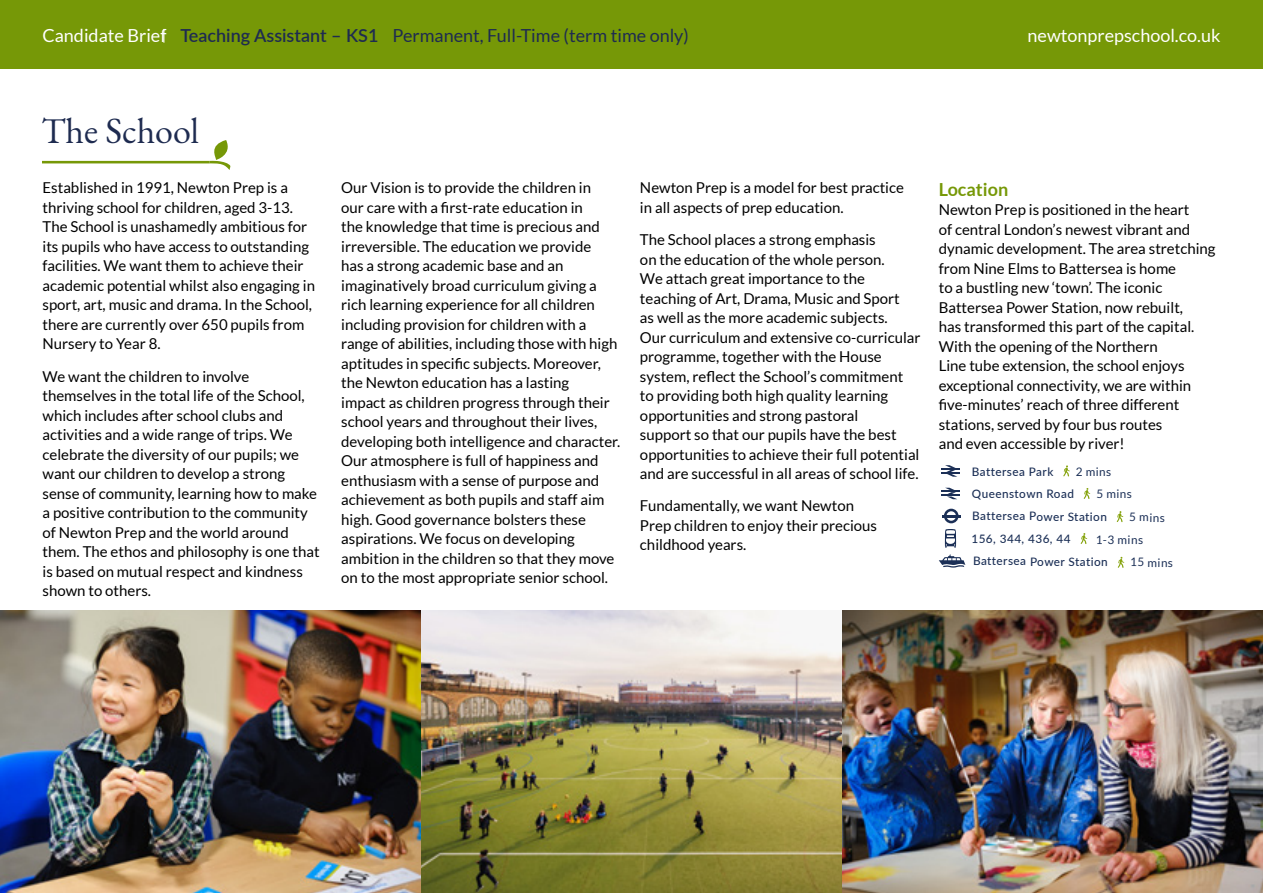
<style>
.page{position:relative;width:1263px;height:893px;background:#fff}
.page>*{position:absolute;margin:0;border:0;box-sizing:border-box;transform-origin:0 0}
.t1{font:36px "EB Garamond";color:#1e2b50}
.t2{font:18px "Lato";color:#1e2b50}
.t3{font:18px "Lato";color:#fff}
.t4{font:700 18px "Lato";color:#769807}
.t5{font:15px/19.5px "Lato";color:#000}
.t6{font:500 11.7px "Lato";letter-spacing:.04em;color:#1b2f56}
.t7{font:11.7px "Lato";letter-spacing:.04em;color:#1b2f56}
.s1{color:#fff}
.s2{font-weight:600}
</style>
<div class="page">
<div style="left:0;top:0;width:1263px;height:68px;background:#769807"></div>
<svg style="left:164px;top:29px;width:1px;height:14px"></svg>
<img style="left:0;top:610px;width:1263px;height:283px">
<svg style="left:43px;top:140px;width:187px;height:30px"></svg>
<svg style="left:941px;top:465px;width:19px;height:12px"></svg>
<svg style="left:1063px;top:465px;width:7px;height:12px"></svg>
<svg style="left:941px;top:488px;width:19px;height:11px"></svg>
<svg style="left:1084px;top:488px;width:6px;height:11px"></svg>
<svg style="left:944px;top:509px;width:14px;height:14px"></svg>
<hr style="left:942px;top:514px;width:18px;height:3px;background:#1b2f56">
<svg style="left:1117px;top:511px;width:6px;height:11px"></svg>
<svg style="left:939px;top:554px;width:26px;height:14px"></svg>
<svg style="left:1118px;top:557px;width:6px;height:11px"></svg>
<svg style="left:945px;top:529px;width:11px;height:19px"></svg>
<svg style="left:1081px;top:533px;width:6px;height:11px"></svg>
<p class="t2" style="left:43px;top:26px;width:648px"><span class="s1">Candidate Brief</span> <span class="s2">Teaching Assistant – KS1</span> Permanent, Full-Time (term time only)</p>
<p class="t3" style="left:1027px;top:26px;width:194px">newtonprepschool.co.uk</p>
<h1 class="t1" style="left:41px;top:107px;width:159px">The School</h1>
<p class="t5" style="left:43px;top:178px;width:274px">Established in 1991, Newton Prep is a thriving school for children, aged 3-13.<br>The School is unashamedly ambitious for its pupils who have access to outstanding facilities. We want them to achieve their academic potential whilst also engaging in sport, art, music and drama. In the School, there are currently over 650 pupils from Nursery to Year 8.</p>
<p class="t5" style="left:43px;top:366px;width:279px">We want the children to involve themselves in the total life of the School, which includes after school clubs and activities and a wide range of trips. We celebrate the diversity of our pupils; we want our children to develop a strong sense of community, learning how to make a positive contribution to the community of Newton Prep and the world around them. The ethos and philosophy is one that is based on mutual respect and kindness shown to others.</p>
<p class="t5" style="left:341px;top:178px;width:281px">Our Vision is to provide the children in<br>our care with a first-rate education in<br>the knowledge that time is precious and irreversible. The education we provide<br>has a strong academic base and an imaginatively broad curriculum giving a rich learning experience for all children including provision for children with a range of abilities, including those with high aptitudes in specific subjects. Moreover, the Newton education has a lasting<br>impact as children progress through their school years and throughout their lives, developing both intelligence and character.<br>Our atmosphere is full of happiness and enthusiasm with a sense of purpose and achievement as both pupils and staff aim high. Good governance bolsters these aspirations. We focus on developing ambition in the children so that they move on to the most appropriate senior school.</p>
<p class="t5" style="left:640px;top:178px;width:266px">Newton Prep is a model for best practice in all aspects of prep education.</p>
<p class="t5" style="left:640px;top:230px;width:282px">The School places a strong emphasis<br>on the education of the whole person.<br>We attach great importance to the teaching of Art, Drama, Music and Sport<br>as well as the more academic subjects.<br>Our curriculum and extensive co-curricular programme, together with the House system, reflect the School’s commitment to providing both high quality learning opportunities and strong pastoral<br>support so that our pupils have the best opportunities to achieve their full potential and are successful in all areas of school life.</p>
<p class="t5" style="left:640px;top:496px;width:239px">Fundamentally, we want Newton<br>Prep children to enjoy their precious childhood years.</p>
<p class="t4" style="left:939px;top:179px;width:71px">Location</p>
<p class="t5" style="left:939px;top:200px;width:278px">Newton Prep is positioned in the heart<br>of central London’s newest vibrant and dynamic development. The area stretching from Nine Elms to Battersea is home<br>to a bustling new ‘town’. The iconic Battersea Power Station, now rebuilt,<br>has transformed this part of the capital.<br>With the opening of the Northern<br>Line tube extension, the school enjoys exceptional connectivity, we are within five-minutes’ reach of three different stations, served by four bus routes<br>and even accessible by river!</p>
<p class="t6" style="left:972px;top:463px;width:83px">Battersea Park</p>
<p class="t7" style="left:1076px;top:465px;width:37px">2 mins</p>
<p class="t6" style="left:972px;top:485px;width:104px">Queenstown Road</p>
<p class="t7" style="left:1096px;top:487px;width:37px">5 mins</p>
<p class="t6" style="left:972px;top:507px;width:136px;rotate:1deg">Battersea Power Station</p>
<p class="t7" style="left:1129px;top:510px;width:37px;rotate:1deg">5 mins</p>
<p class="t6" style="left:973px;top:552px;width:136px;rotate:1deg">Battersea Power Station</p>
<p class="t7" style="left:1130px;top:555px;width:44px;rotate:1deg">15 mins</p>
<p class="t6" style="left:972px;top:529px;width:101px;rotate:1deg">156, 344, 436, 44</p>
<p class="t7" style="left:1096px;top:533px;width:49px;rotate:1deg">1-3 mins</p>
</div>
